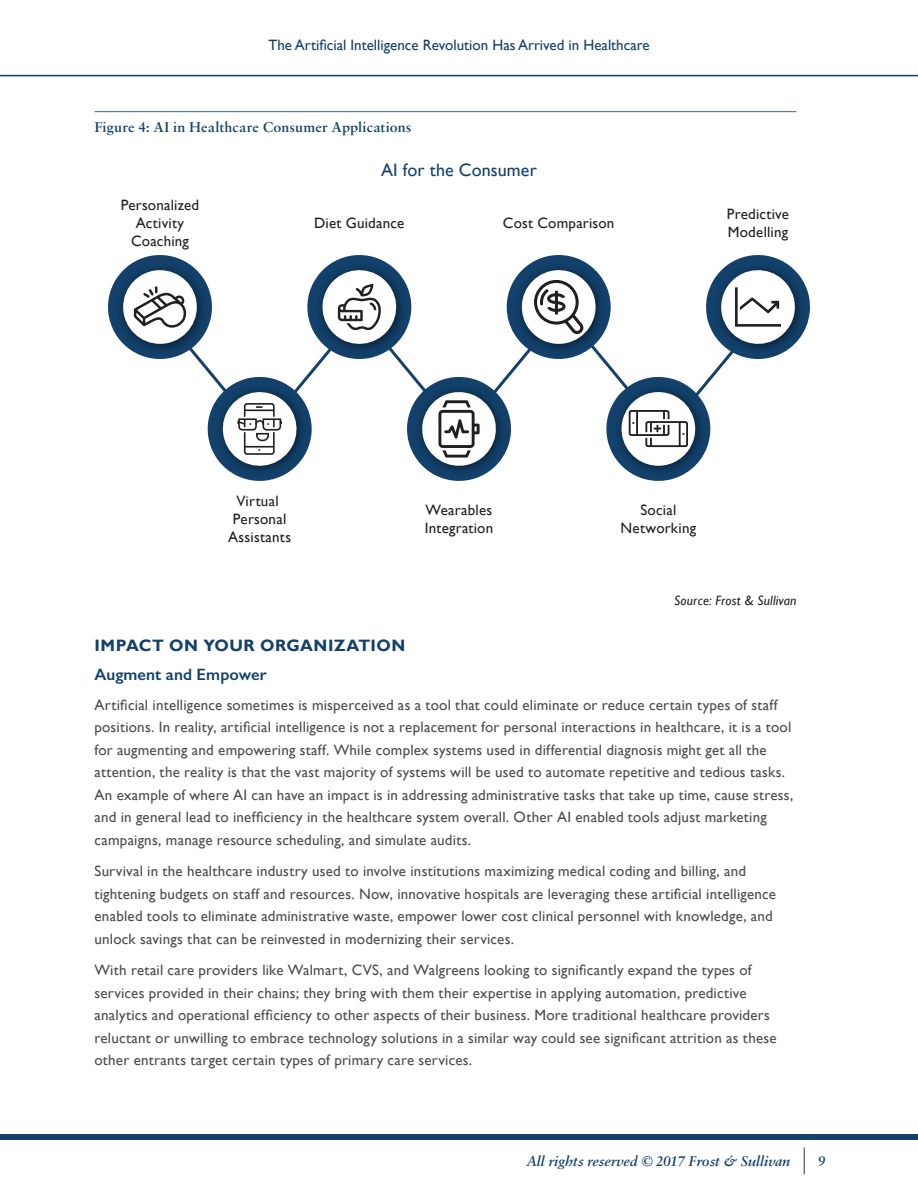
<style>
.page{position:relative;width:918px;height:1188px;background:#fff}
.page>*{position:absolute;margin:0;border:0;box-sizing:border-box;transform-origin:0 0}
.t1{font:18px "Gill Sans";letter-spacing:.005em;color:#13416b}
.HD1{font:700 16.5px "Gill Sans";letter-spacing:.03em;color:#13416b}
.HD2{font:600 16.5px "Gill Sans";letter-spacing:.005em;color:#13416b}
.Text_body{font:15px/22.5px "Gill Sans";letter-spacing:.015em;color:#4b4c4d}
.t2{font:15px/18px "Gill Sans";letter-spacing:.015em;color:#231f20;text-align:center}
.t3{font:15px "Gill Sans";color:#13416b}
.Figure{font:600 15px "Sabon MT Pro";letter-spacing:.01em;color:#13416b}
.t4{font:italic 600 15px "Sabon MT Pro";color:#13416b}
.SRC{font:italic 13.5px "Gill Sans";letter-spacing:.01em;color:#231f20}
</style>
<div class="page">
<div style="left:0;top:1134px;width:918px;height:5px;background:#13416b"></div>
<hr style="left:0;top:75px;width:918px;height:1px;background:#13416b">
<svg style="left:804px;top:1147px;width:1px;height:27px"></svg>
<hr style="left:94px;top:111px;width:702px;height:1px;background:#507497">
<svg style="left:108px;top:255px;width:702px;height:226px"></svg>
<p class="t3" style="left:268px;top:36px;width:383px">The Artificial Intelligence Revolution Has Arrived in Healthcare</p>
<p class="Figure" style="left:94px;top:118px;width:319px">Figure 4: AI in Healthcare Consumer Applications</p>
<p class="t2" style="left:121px;top:197px;width:80px">Personalized<br>Activity<br>Coaching</p>
<p class="t1" style="left:381px;top:160px;width:157px">AI for the Consumer</p>
<p class="t2" style="left:314px;top:215px;width:92px">Diet Guidance</p>
<p class="t2" style="left:503px;top:215px;width:113px">Cost Comparison</p>
<p class="t2" style="left:727px;top:206px;width:64px;text-align:left">Predictive<br>Modelling</p>
<p class="t2" style="left:228px;top:492px;width:64px">Virtual<br>Personal<br>Assistants</p>
<p class="t2" style="left:425px;top:501px;width:70px;text-align:left">Wearables<br>Integration</p>
<p class="t2" style="left:621px;top:501px;width:77px">Social<br>Networking</p>
<p class="SRC" style="left:674px;top:593px;width:124px">Source: Frost &amp; Sullivan</p>
<p class="HD1" style="left:94px;top:635px;width:312px">IMPACT ON YOUR ORGANIZATION</p>
<p class="HD2" style="left:94px;top:665px;width:174px">Augment and Empower</p>
<p class="Text_body" style="left:94px;top:693px;width:700px">Artificial intelligence sometimes is misperceived as a tool that could eliminate or reduce certain types of staff positions. In reality, artificial intelligence is not a replacement for personal interactions in healthcare, it is a tool for augmenting and empowering staff. While complex systems used in differential diagnosis might get all the attention, the reality is that the vast majority of systems will be used to automate repetitive and tedious tasks.<br>An example of where AI can have an impact is in addressing administrative tasks that take up time, cause stress, and in general lead to inefficiency in the healthcare system overall. Other AI enabled tools adjust marketing campaigns, manage resource scheduling, and simulate audits.</p>
<p class="Text_body" style="left:94px;top:860px;width:683px">Survival in the healthcare industry used to involve institutions maximizing medical coding and billing, and tightening budgets on staff and resources. Now, innovative hospitals are leveraging these artificial intelligence enabled tools to eliminate administrative waste, empower lower cost clinical personnel with knowledge, and unlock savings that can be reinvested in modernizing their services.</p>
<p class="Text_body" style="left:94px;top:959px;width:684px">With retail care providers like Walmart, CVS, and Walgreens looking to significantly expand the types of services provided in their chains; they bring with them their expertise in applying automation, predictive analytics and operational efficiency to other aspects of their business. More traditional healthcare providers reluctant or unwilling to embrace technology solutions in a similar way could see significant attrition as these other entrants target certain types of primary care services.</p>
<p class="t4" style="left:526px;top:1153px;width:265px">All rights reserved © 2017 Frost &amp; Sullivan</p>
<p class="t4" style="left:818px;top:1153px;width:9px">9</p>
</div>
